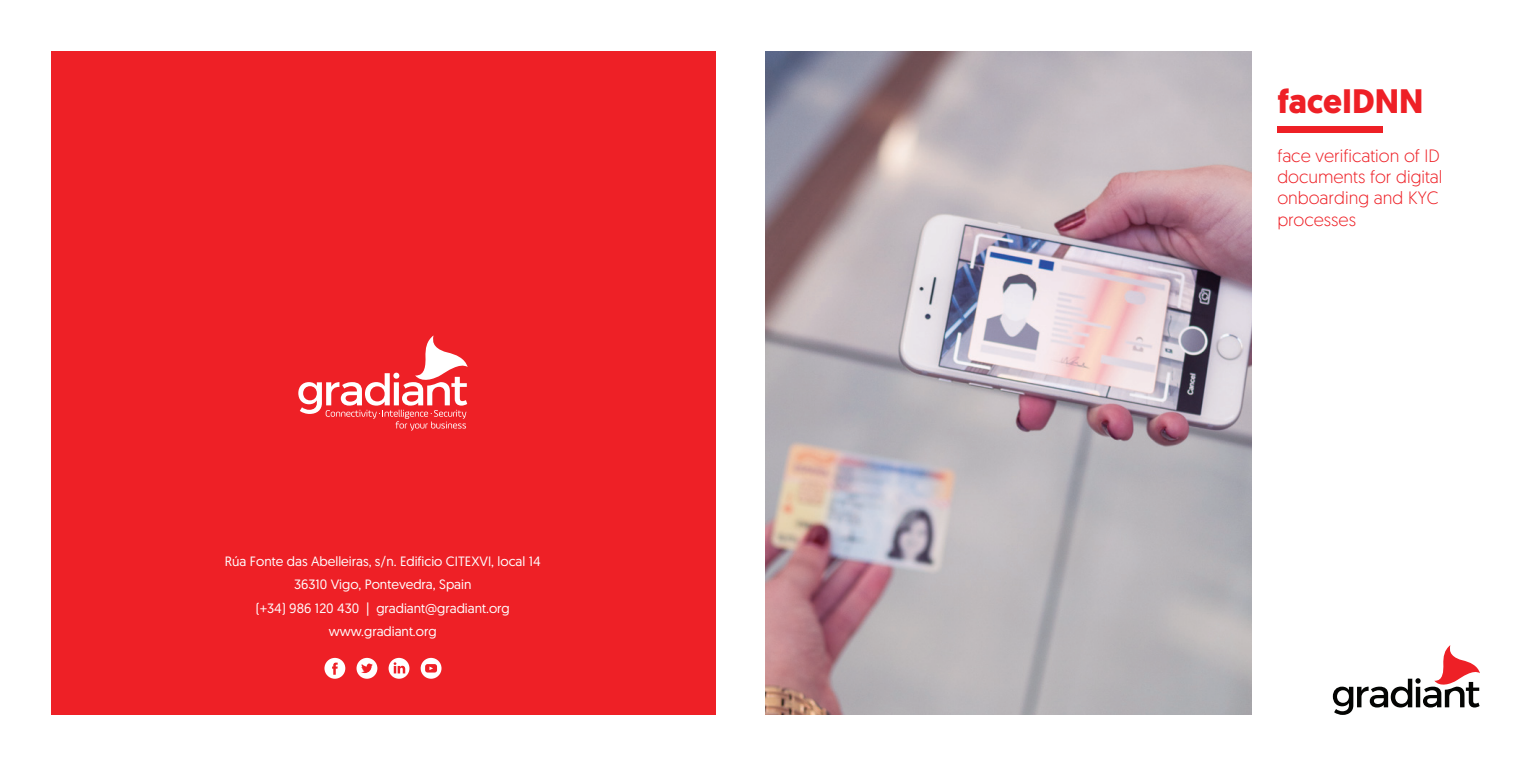
<style>
.page{position:relative;width:1531px;height:766px;background:#fff}
.page>*{position:absolute;margin:0;border:0;box-sizing:border-box;transform-origin:0 0}
.portada{font:700 33.9px "Geomanist";color:#ee2026}
.portada_sub{font:300 17.85px/21.5px "Geomanist";color:#ee2026}
.Texto_blanco_trasera{font:13.5px "Geomanist";color:#fff}
</style>
<div class="page">
<svg style="left:1333px;top:645px;width:147px;height:69px"></svg>
<div style="left:51px;top:51px;width:664px;height:663px;background:#ee2026"></div>
<svg style="left:298px;top:335px;width:170px;height:95px"></svg>
<div style="left:1277px;top:126px;width:105px;height:6px;background:#ee2026"></div>
<svg style="left:324px;top:657px;width:21px;height:21px"></svg>
<svg style="left:356px;top:657px;width:21px;height:21px"></svg>
<svg style="left:389px;top:657px;width:20px;height:21px"></svg>
<svg style="left:421px;top:657px;width:20px;height:21px"></svg>
<img style="left:765px;top:51px;width:486px;height:663px">
<p class="Texto_blanco_trasera" style="left:225px;top:552px;width:317px">Rúa Fonte das Abelleiras, s/n. Edificio CITEXVI, local 14</p>
<p class="Texto_blanco_trasera" style="left:294px;top:575px;width:179px">36310 Vigo, Pontevedra, Spain</p>
<p class="Texto_blanco_trasera" style="left:256px;top:599px;width:256px">(+34) 986 120 430 | gradiant@gradiant.org</p>
<p class="Texto_blanco_trasera" style="left:329px;top:622px;width:109px">www.gradiant.org</p>
<p class="portada" style="left:1277px;top:78px;width:148px">faceIDNN</p>
<p class="portada_sub" style="left:1277px;top:144px;width:167px">face verification of ID documents for digital onboarding and KYC processes</p>
</div>
